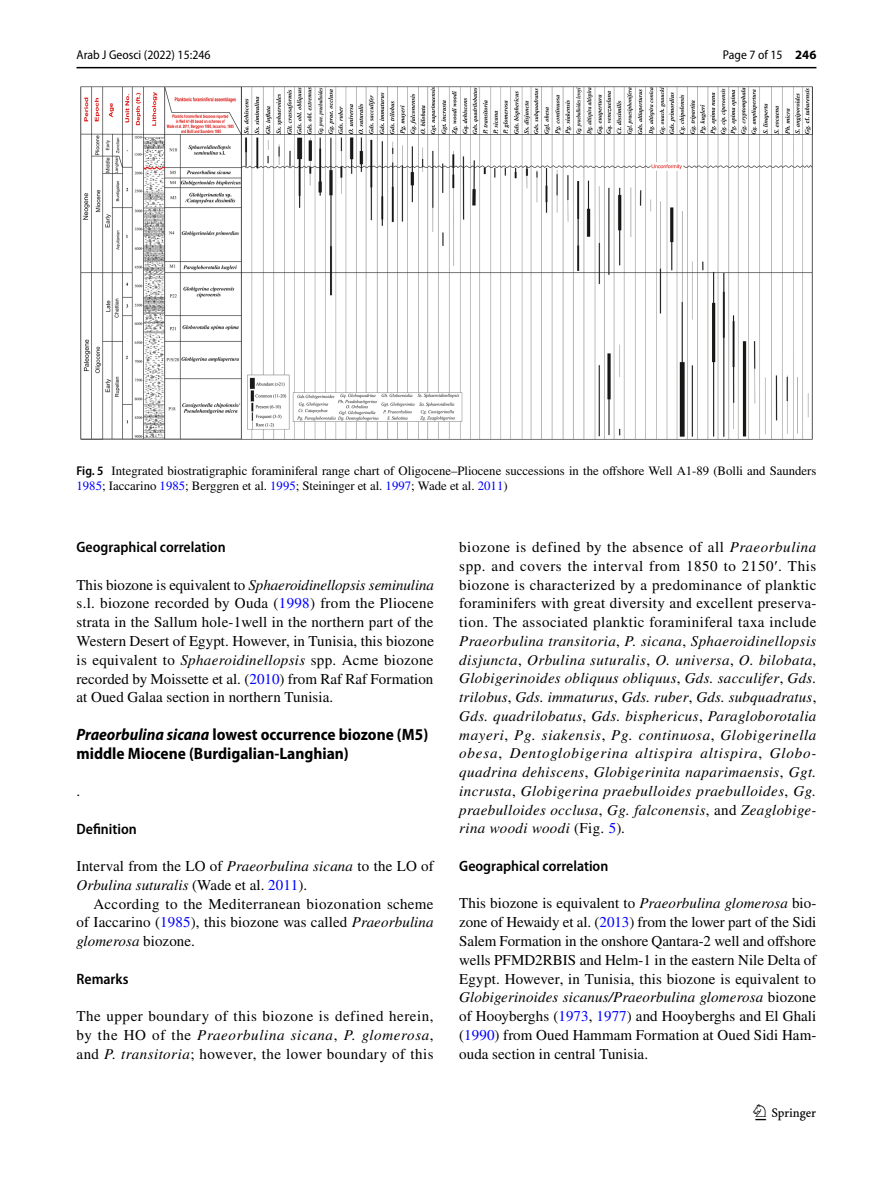
<style>
.page{position:relative;width:893px;height:1187px;background:#fff}
.page>*{position:absolute;margin:0;border:0;box-sizing:border-box;transform-origin:0 0}
.t1{font:22.5px "Springnew Regular 3";color:#000}
.t2{font:700 semi-condensed 16.5px/18.8px "Myriad Pro";color:#000}
.t3{font:15px/18.8px "STIX";letter-spacing:.01em;color:#000;text-align:justify}
.t4{font:italic 15px/18.8px "STIX";letter-spacing:.025em;color:#000;text-align:justify}
.t5{font:600 semi-condensed 15px "Myriad Pro";color:#000}
.t6{font:12.75px/15px "STIX";color:#000}
.t7{font:semi-condensed 12.75px "Myriad Pro";color:#000}
.s1{font-weight:700;font-stretch:normal}
.s2{font-family:"Myriad Pro";font-weight:600;font-stretch:semi-condensed}
.s3{color:#00f}
.s4{font-style:italic}
.s5{font-style:normal}
.s6{font-family:"Times New Roman";font-style:normal}
.s7{font-style:normal;color:#00f}
</style>
<div class="page">
<hr style="left:77px;top:67px;width:739px;height:1px;background:#000">
<img style="left:81px;top:87px;width:731px;height:352px">
<p class="t7" style="left:77px;top:48px;width:135px">Arab J Geosci (2022) 15:246</p>
<p class="t7" style="left:723px;top:48px;width:95px">Page 7 of 15 <span class="s1">246</span></p>
<p class="t6" style="left:77px;top:464px;width:741px"><span class="s2">Fig. 5</span> Integrated biostratigraphic foraminiferal range chart of Oligocene–Pliocene successions in the offshore Well A1-89 (Bolli and Saunders<br><span class="s3">1985</span>; Iaccarino <span class="s3">1985</span>; Berggren et al. <span class="s3">1995</span>; Steininger et al. <span class="s3">1997</span>; Wade et al. <span class="s3">2011</span>)</p>
<p class="t5" style="left:77px;top:539px;width:151px">Geographical correlation</p>
<p class="t3" style="left:77px;top:576px;width:359px">This biozone is equivalent to <span class="s4">Sphaeroidinellopsis seminulina </span>s.l. biozone recorded by Ouda (<span class="s3">1998</span>) from the Pliocene strata in the Sallum hole-1well in the northern part of the Western Desert of Egypt. However, in Tunisia, this biozone is equivalent to <span class="s4">Sphaeroidinellopsis</span> spp. Acme biozone recorded by Moissette et al. (<span class="s3">2010</span>) from Raf Raf Formation at Oued Galaa section in northern Tunisia.</p>
<p class="t2" style="left:77px;top:725px;width:353px"><span class="s4">Praeorbulina sicana</span> lowest occurrence biozone (M5) middle Miocene (Burdigalian‑Langhian)</p>
<p class="t3" style="left:77px;top:782px;width:5px">.</p>
<p class="t5" style="left:77px;top:820px;width:62px">Definition</p>
<p class="t3" style="left:77px;top:857px;width:359px">Interval from the LO of <span class="s4">Praeorbulina sicana</span> to the LO of<br><span class="s4">Orbulina suturalis</span> (Wade et al. <span class="s3">2011</span>).</p>
<p class="t3" style="left:77px;top:895px;width:359px;text-indent:17px">According to the Mediterranean biozonation scheme of Iaccarino (<span class="s3">1985</span>), this biozone was called <span class="s4">Praeorbulina glomerosa</span> biozone.</p>
<p class="t5" style="left:77px;top:970px;width:53px">Remarks</p>
<p class="t3" style="left:77px;top:1007px;width:359px">The upper boundary of this biozone is defined herein, by the HO of the <span class="s4">Praeorbulina sicana</span>, <span class="s4">P. glomerosa</span>, and <span class="s4">P. transitoria</span>; however, the lower boundary of this</p>
<p class="t4" style="left:459px;top:537px;width:359px"><span class="s5">biozone is defined by the absence of all</span> Praeorbulina <span class="s5">spp. and covers the interval from 1850 to 2150</span><span class="s6">′</span><span class="s5">. This biozone is characterized by a predominance of planktic foraminifers with great diversity and excellent preserva&shy;tion. The associated planktic foraminiferal taxa include </span>Praeorbulina transitoria<span class="s5">,</span> P. sicana<span class="s5">,</span> Sphaeroidinellopsis disjuncta<span class="s5">,</span> Orbulina suturalis<span class="s5">,</span> O. universa<span class="s5">,</span> O. bilobata<span class="s5">, </span>Globigerinoides obliquus obliquus<span class="s5">,</span> Gds. sacculifer<span class="s5">,</span> Gds. trilobus<span class="s5">,</span> Gds. immaturus<span class="s5">,</span> Gds. ruber<span class="s5">,</span> Gds. subquadratus<span class="s5">, </span>Gds. quadrilobatus<span class="s5">,</span> Gds. bisphericus<span class="s5">,</span> Paragloborotalia mayeri<span class="s5">,</span> Pg. siakensis<span class="s5">,</span> Pg. continuosa<span class="s5">,</span> Globigerinella obesa<span class="s5">,</span> Dentoglobigerina altispira altispira<span class="s5">,</span> Globo&shy;quadrina dehiscens<span class="s5">,</span> Globigerinita naparimaensis<span class="s5">,</span> Ggt. incrusta<span class="s5">,</span> Globigerina praebulloides praebulloides<span class="s5">,</span> Gg. praebulloides occlusa<span class="s5">,</span> Gg. falconensis<span class="s5">, and</span> Zeaglobige&shy;rina woodi woodi <span class="s5">(Fig.</span> <span class="s7">5</span><span class="s5">)</span>.</p>
<p class="t5" style="left:459px;top:857px;width:151px">Geographical correlation</p>
<p class="t3" style="left:459px;top:895px;width:359px">This biozone is equivalent to <span class="s4">Praeorbulina glomerosa</span> bio&shy;zone of Hewaidy et al. (<span class="s3">2013</span>) from the lower part of the Sidi Salem Formation in the onshore Qantara-2 well and offshore wells PFMD2RBIS and Helm-1 in the eastern Nile Delta of Egypt. However, in Tunisia, this biozone is equivalent to <span class="s4">Globigerinoides sicanus/Praeorbulina glomerosa</span> biozone of Hooyberghs (<span class="s3">1973</span>, <span class="s3">1977</span>) and Hooyberghs and El Ghali (<span class="s3">1990</span>) from Oued Hammam Formation at Oued Sidi Ham&shy;ouda section in central Tunisia.</p>
<h1 class="t1" style="left:755px;top:1104px;width:62px">1 3</h1>
</div>
